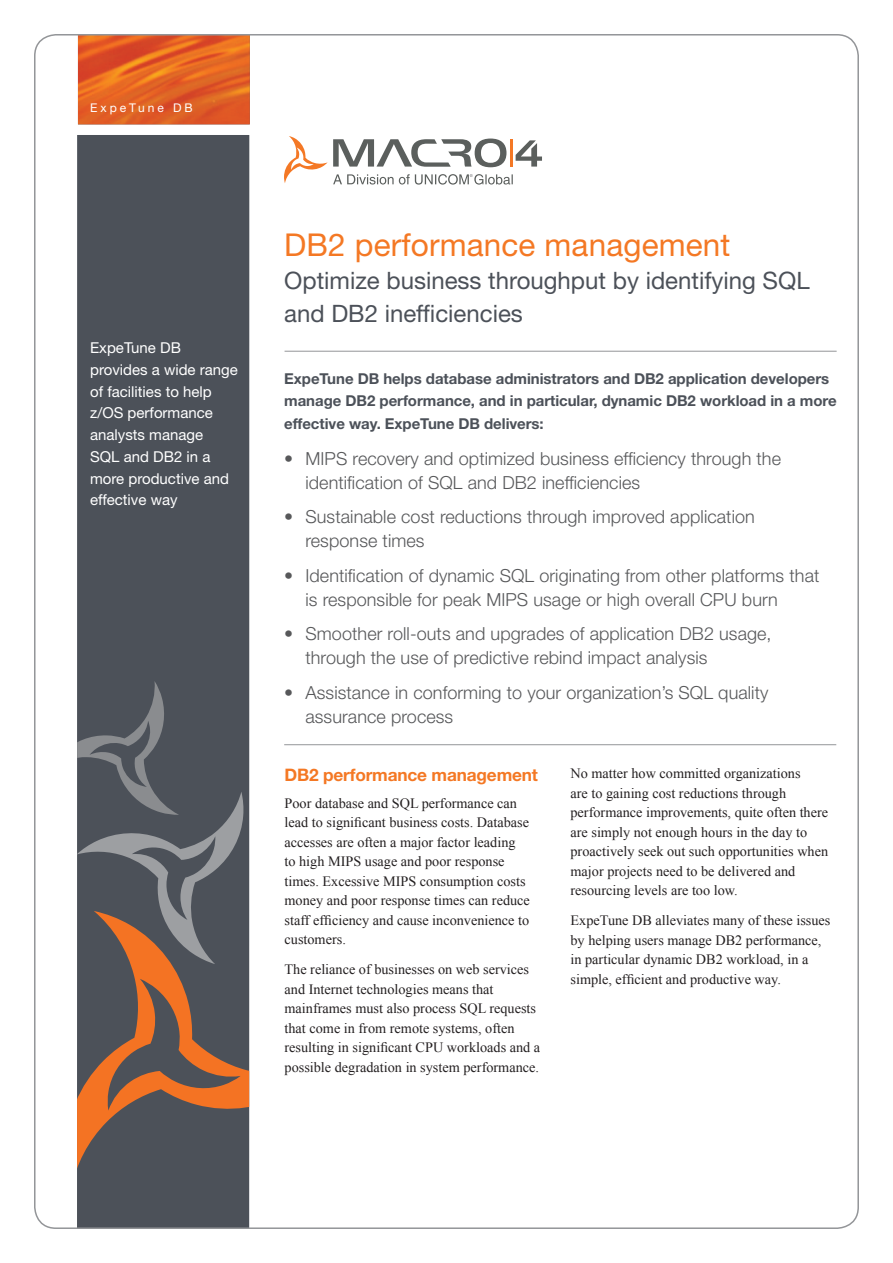
<style>
.page{position:relative;width:893px;height:1263px;background:#fff}
.page>*{position:absolute;margin:0;border:0;box-sizing:border-box;transform-origin:0 0}
.t1{font:31.5px "Helvetica Neue LT Std";letter-spacing:.005em;color:#f47824}
.t2{font:24px/33px "Helvetica Neue LT Std";color:#4c5159}
.t3{font:300 18px/24px "Helvetica Neue LT Std";letter-spacing:.005em;color:#57585a}
.t4{font:700 17.25px "Helvetica Neue LT Std";letter-spacing:-.01em;color:#f47824}
.t5{font:700 15px/22.5px "Helvetica Neue LT Std";letter-spacing:-.005em;color:#4c5159}
.t6{font:15px/21.8px "Helvetica Neue LT Std";color:#fff}
.t7{font:14.25px/19.5px "Times New Roman";color:#231f20}
.t8{font:12px "Helvetica Neue LT Std";letter-spacing:.25em;color:#fff}
</style>
<div class="page">
<div style="left:77px;top:135px;width:172px;height:1094px;background:#4c5159"></div>
<svg style="left:77px;top:964px;width:172px;height:205px"></svg>
<svg style="left:107px;top:979px;width:134px;height:131px"></svg>
<svg style="left:77px;top:681px;width:167px;height:283px"></svg>
<svg style="left:284px;top:136px;width:258px;height:49px"></svg>
<img style="left:78px;top:37px;width:172px;height:87px">
<hr style="left:285px;top:351px;width:552px;height:1px;background:#939598">
<hr style="left:284px;top:744px;width:552px;height:1px;background:#939598">
<p class="t8" style="left:90px;top:100px;width:104px">ExpeTune DB</p>
<p class="t6" style="left:90px;top:337px;width:149px">ExpeTune DB provides a wide range of facilities to help z/OS performance analysts manage<br>SQL and DB2 in a more productive and effective way</p>
<p class="t1" style="left:284px;top:226px;width:448px">DB2 performance management</p>
<p class="t2" style="left:284px;top:264px;width:527px">Optimize business throughput by identifying SQL and DB2 inefficiencies</p>
<p class="t5" style="left:284px;top:367px;width:554px">ExpeTune DB helps database administrators and DB2 application developers manage DB2 performance, and in particular, dynamic DB2 workload in a more effective way. ExpeTune DB delivers:</p>
<p class="t3" style="left:284px;top:446px;width:498px">• MIPS recovery and optimized business efficiency through the</p>
<p class="t3" style="left:305px;top:470px;width:336px">identification of SQL and DB2 inefficiencies</p>
<p class="t3" style="left:305px;top:505px;width:451px;text-indent:-21px">• Sustainable cost reductions through improved application response times</p>
<p class="t3" style="left:284px;top:563px;width:537px">• Identification of dynamic SQL originating from other platforms that</p>
<p class="t3" style="left:305px;top:587px;width:474px">is responsible for peak MIPS usage or high overall CPU burn</p>
<p class="t3" style="left:284px;top:622px;width:489px">• Smoother roll-outs and upgrades of application DB2 usage,</p>
<p class="t3" style="left:305px;top:646px;width:404px">through the use of predictive rebind impact analysis</p>
<p class="t3" style="left:284px;top:680px;width:486px">• Assistance in conforming to your organization’s SQL quality</p>
<p class="t3" style="left:305px;top:704px;width:149px">assurance process</p>
<p class="t4" style="left:285px;top:764px;width:255px">DB2 performance management</p>
<p class="t7" style="left:285px;top:793px;width:247px">Poor database and SQL performance can lead to significant business costs. Database accesses are often a major factor leading to high MIPS usage and poor response times. Excessive MIPS consumption costs money and poor response times can reduce staff efficiency and cause inconvenience to customers.</p>
<p class="t7" style="left:285px;top:959px;width:257px">The reliance of businesses on web services and Internet technologies means that mainframes must also process SQL requests that come in from remote systems, often resulting in significant CPU workloads and a possible degradation in system performance.</p>
<p class="t7" style="left:570px;top:763px;width:259px">No matter how committed organizations<br>are to gaining cost reductions through performance improvements, quite often there</p>
<p class="t7" style="left:570px;top:822px;width:259px">are simply not enough hours in the day to proactively seek out such opportunities when major projects need to be delivered and resourcing levels are too low.</p>
<p class="t7" style="left:570px;top:910px;width:261px">ExpeTune DB alleviates many of these issues by helping users manage DB2 performance, in particular dynamic DB2 workload, in a simple, efficient and productive way.</p>
</div>
